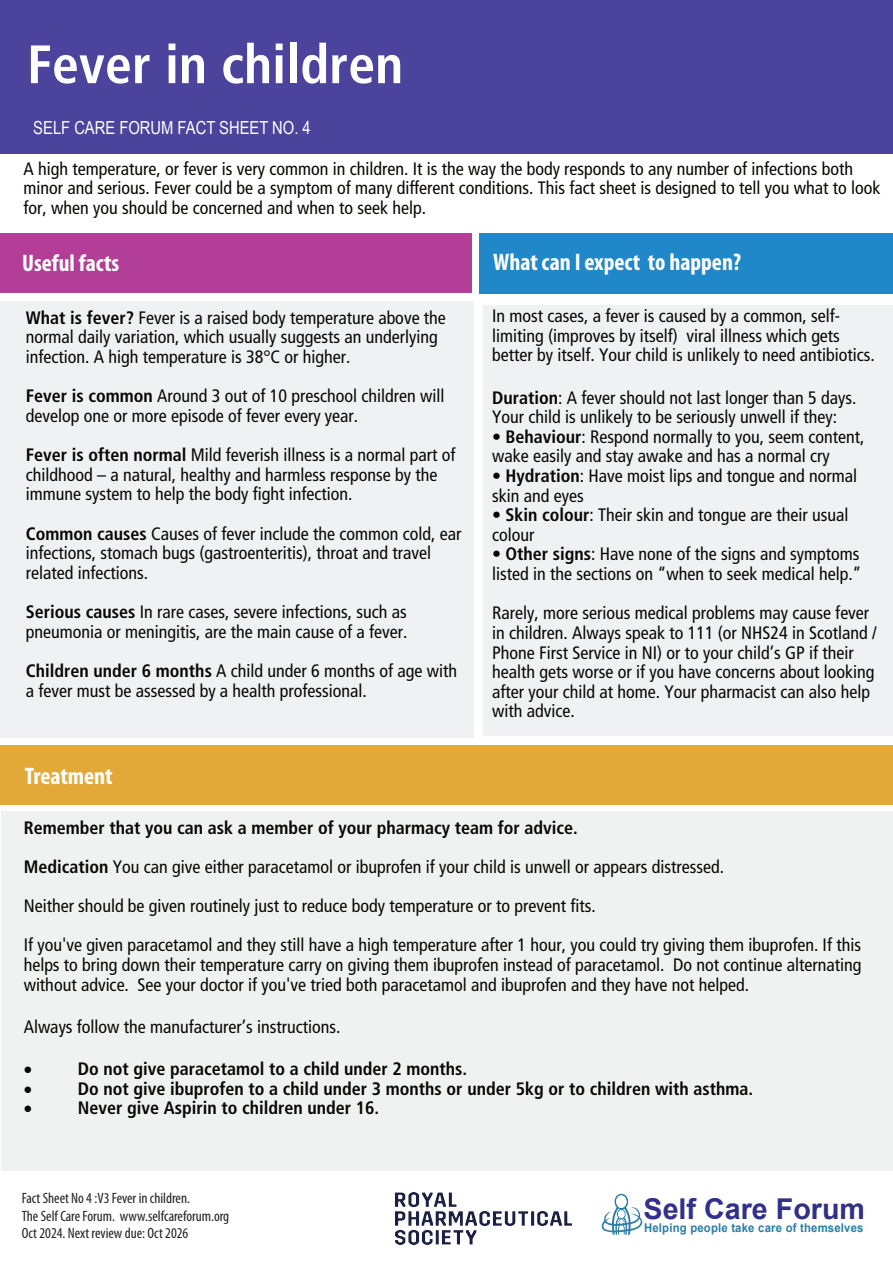
<style>
.page{position:relative;width:893px;height:1263px;background:#fff}
.page>*{position:absolute;margin:0;border:0;box-sizing:border-box;transform-origin:0 0}
.t1{font:54px "Frutiger LT 67 Bd Cn";color:#fff}
.t2{font:700 28.65px "Arial";color:#313085}
.t3{font:700 condensed 24px "Myriad Pro";color:#fff}
.t4{font:18px/19.6px "Frutiger LT 57 Cn";color:#080704}
.t5{font:18px/19.6px "Frutiger LT 67 Bd Cn";color:#080704}
.t6{font:18px "Arial Narrow";color:#fff}
.t7{font:condensed 15px/17.7px "Myriad Pro";color:#231f20}
.t8{font:700 12.15px "Arial";letter-spacing:.015em;color:#297ea5;scale:.94 1}
.s1{font-family:"Frutiger LT 67 Bd Cn"}
.s2{color:#33308d}
.s3{color:#32308d}
</style>
<div class="page">
<div style="left:1px;top:811px;width:892px;height:360px;background:#f0f1f1"></div>
<div style="left:0;top:302px;width:474px;height:436px;background:#f0f1f2"></div>
<div style="left:0;top:0;width:893px;height:153px;background:#4b439c"></div>
<div style="left:1px;top:234px;width:471px;height:59px;background:#b33e97"></div>
<div style="left:0;top:745px;width:893px;height:60px;background:#e3a938"></div>
<div style="left:479px;top:233px;width:414px;height:61px;background:#2088c9"></div>
<div style="left:483px;top:305px;width:410px;height:430px;background:#f0f1f2"></div>
<svg style="left:602px;top:1194px;width:40px;height:41px"></svg>
<img style="left:395px;top:1192px;width:177px;height:52px">
<h1 class="t1" style="left:27px;top:40px;width:378px">Fever in children</h1>
<p class="t6" style="left:33px;top:120px;width:279px">SELF CARE FORUM FACT SHEET NO. 4</p>
<p class="t4" style="left:24px;top:159px;width:858px">A high temperature, or fever is very common in children. It is the way the body responds to any number of infections both minor and serious. Fever could be a symptom of many different conditions. This fact sheet is designed to tell you what to look for, when you should be concerned and when to seek help.</p>
<h3 class="t3" style="left:22px;top:253px;width:98px">Useful facts</h3>
<h3 class="t3" style="left:493px;top:252px;width:249px">What can I expect to happen?</h3>
<p class="t4" style="left:26px;top:309px;width:422px"><span class="s1">What is fever?</span> Fever is a raised body temperature above the normal daily variation, which usually suggests an underlying infection. A high temperature is 38°C or higher.</p>
<p class="t4" style="left:26px;top:387px;width:420px"><span class="s1">Fever is common</span> Around 3 out of 10 preschool children will develop one or more episode of fever every year.</p>
<p class="t4" style="left:26px;top:446px;width:431px"><span class="s1">Fever is often normal</span> Mild feverish illness is a normal part of childhood – a natural, healthy and harmless response by the immune system to help the body fight infection.</p>
<p class="t4" style="left:26px;top:524px;width:437px"><span class="s1">Common causes</span> Causes of fever include the common cold, ear infections, stomach bugs (gastroenteritis), throat and travel related infections.</p>
<p class="t4" style="left:26px;top:603px;width:383px"><span class="s1">Serious causes</span> In rare cases, severe infections, such as pneumonia or meningitis, are the main cause of a fever.</p>
<p class="t4" style="left:26px;top:662px;width:433px"><span class="s1">Children under 6 months</span> A child under 6 months of age with a fever must be assessed by a health professional.</p>
<p class="t4" style="left:492px;top:307px;width:384px">In most cases, a fever is caused by a common, self&shy;limiting (improves by itself) viral illness which gets better by itself. Your child is unlikely to need antibiotics.</p>
<p class="t4" style="left:492px;top:388px;width:366px"><span class="s1">Duration</span>: A fever should not last longer than 5 days.<br>Your child is unlikely to be seriously unwell if they:</p>
<p class="t4" style="left:492px;top:427px;width:374px">• <span class="s1">Behaviour</span>: Respond normally to you, seem content, wake easily and stay awake and has a normal cry</p>
<p class="t4" style="left:492px;top:467px;width:366px">• <span class="s1">Hydration</span>: Have moist lips and tongue and normal skin and eyes</p>
<p class="t4" style="left:492px;top:506px;width:358px">• <span class="s1">Skin colour</span>: Their skin and tongue are their usual colour</p>
<p class="t4" style="left:492px;top:545px;width:371px">• <span class="s1">Other signs</span>: Have none of the signs and symptoms listed in the sections on “when to seek medical help.”</p>
<p class="t4" style="left:492px;top:604px;width:386px">Rarely, more serious medical problems may cause fever in children. Always speak to 111 (or NHS24 in Scotland / Phone First Service in NI) or to your child’s GP if their health gets worse or if you have concerns about looking after your child at home. Your pharmacist can also help with advice.</p>
<h3 class="t3" style="left:25px;top:766px;width:89px">Treatment</h3>
<p class="t5" style="left:24px;top:818px;width:556px">Remember that you can ask a member of your pharmacy team for advice.</p>
<p class="t4" style="left:24px;top:848px;width:839px;line-height:39.3px"><span class="s1">Medication</span> You can give either paracetamol or ibuprofen if your child is unwell or appears distressed.<br>Neither should be given routinely just to reduce body temperature or to prevent fits.<br>If you've given paracetamol and they still have a high temperature after 1 hour, you could try giving them ibuprofen. If this</p>
<p class="t4" style="left:24px;top:956px;width:839px">helps to bring down their temperature carry on giving them ibuprofen instead of paracetamol. Do not continue alternating without advice. See your doctor if you've tried both paracetamol and ibuprofen and they have not helped.</p>
<p class="t4" style="left:24px;top:1017px;width:318px">Always follow the manufacturer’s instructions.</p>
<p class="t5" style="left:78px;top:1060px;width:677px">Do not give paracetamol to a child under 2 months.<br>Do not give ibuprofen to a child under 3 months or under 5kg or to children with asthma.<br>Never give Aspirin to children under 16.</p>
<p class="t7" style="left:22px;top:1190px;width:209px">Fact Sheet No 4 :V3 Fever in children.<br>The Self Care Forum. www.selfcareforum.org<br>Oct 2024. Next review due: Oct 2026</p>
<h2 class="t2" style="left:643px;top:1198px;width:223px"><span class="s2">Self</span> <span class="s3">Care</span> Forum</h2>
<p class="t8" style="left:644px;top:1223px;width:235px">Helping people take care of themselves</p>
</div>
